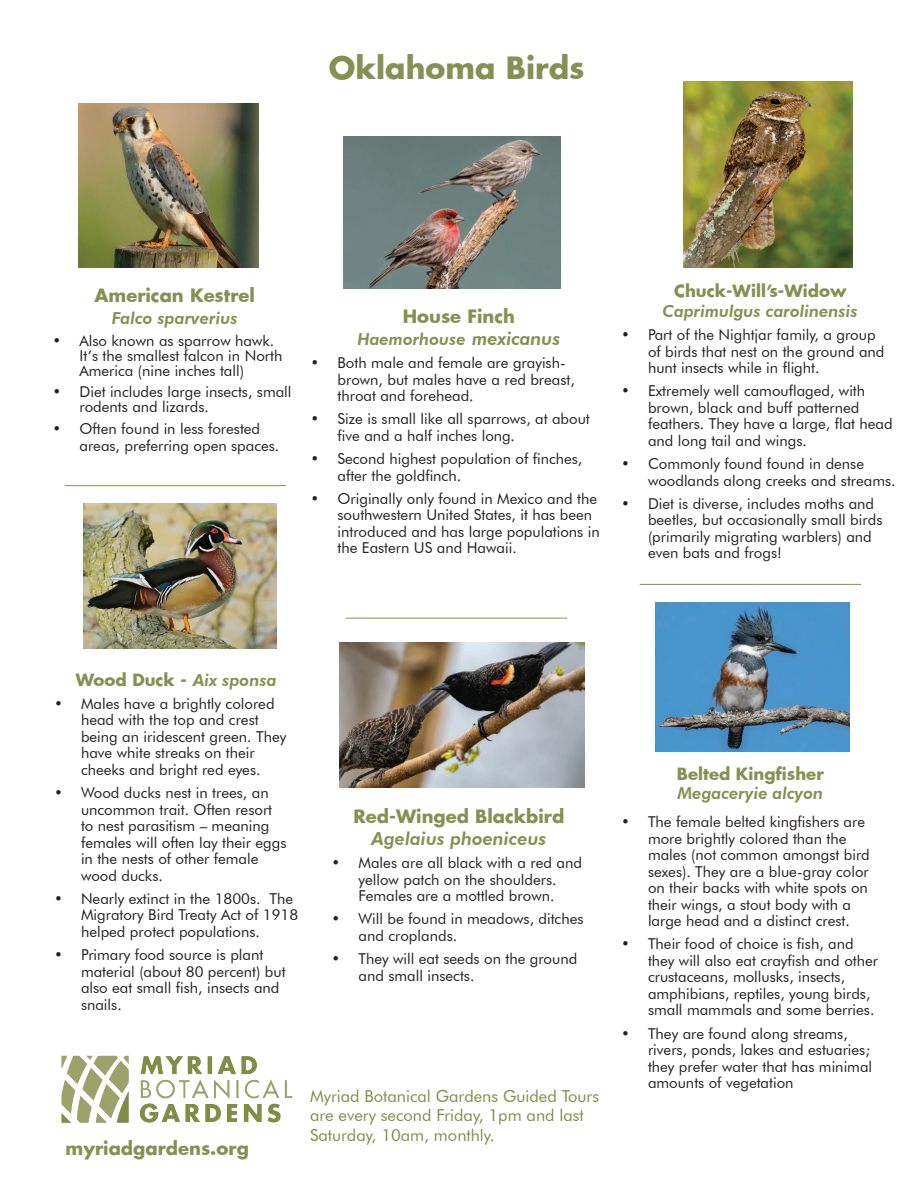
<style>
.page{position:relative;width:918px;height:1188px;background:#fff}
.page>*{position:absolute;margin:0;border:0;box-sizing:border-box;transform-origin:0 0}
.t1{font:700 30px "Futura";color:#859153}
.t2{font:700 18px "Futura";color:#859153}
.t3{font:italic 800 18px "Futura BT";color:#859153}
.t4{font:16.5px/19.8px "Futura BT";color:#808d47}
.t5{font:italic 800 16.5px "Futura BT";color:#859153}
.t6{font:700 16.5px "Futura";color:#859153}
.t7{font:15px/16.5px "Futura BT";color:#231f20}
.s1{font-size:18px}
.s2{font-family:"Futura BT";font-weight:800;font-style:italic}
</style>
<div class="page">
<img style="left:61px;top:1055px;width:232px;height:68px">
<img style="left:683px;top:81px;width:169px;height:186px">
<img style="left:79px;top:103px;width:179px;height:164px">
<img style="left:344px;top:136px;width:217px;height:152px">
<img style="left:340px;top:643px;width:244px;height:145px">
<img style="left:84px;top:503px;width:193px;height:146px">
<hr style="left:65px;top:485px;width:221px;height:1px;background:#859153">
<hr style="left:346px;top:618px;width:221px;height:1px;background:#859153">
<img style="left:656px;top:603px;width:194px;height:148px">
<hr style="left:640px;top:584px;width:221px;height:1px;background:#859153">
<h1 class="t1" style="left:329px;top:47px;width:257px">Oklahoma Birds</h1>
<p class="t2" style="left:95px;top:283px;width:162px">American Kestrel</p>
<p class="t5" style="left:112px;top:308px;width:128px">Falco sparverius</p>
<p class="t7" style="left:80px;top:333px;width:204px;line-height:15px;text-indent:-27px">• Also known as sparrow hawk.<br>It’s the smallest falcon in North<br>America (nine inches tall)</p>
<p class="t7" style="left:80px;top:385px;width:214px;line-height:15px;text-indent:-27px">• Diet includes large insects, small rodents and lizards.</p>
<p class="t7" style="left:80px;top:421px;width:201px;text-indent:-27px">• Often found in less forested areas, preferring open spaces.</p>
<p class="t2" style="left:403px;top:304px;width:114px">House Finch</p>
<p class="t5" style="left:357px;top:329px;width:205px">Haemorhouse <span class="s1">mexicanus</span></p>
<p class="t7" style="left:338px;top:355px;width:239px;text-indent:-27px">• Both male and female are grayish&shy;brown, but males have a red breast, throat and forehead.</p>
<p class="t7" style="left:338px;top:411px;width:254px;text-indent:-27px">• Size is small like all sparrows, at about five and a half inches long.</p>
<p class="t7" style="left:338px;top:451px;width:246px;text-indent:-27px">• Second highest population of finches, after the goldfinch.</p>
<p class="t7" style="left:338px;top:490px;width:264px;text-indent:-27px">• Originally only found in Mexico and the southwestern United States, it has been introduced and has large populations in the Eastern US and Hawaii.</p>
<p class="t6" style="left:674px;top:279px;width:174px">Chuck-Will’s-Widow</p>
<p class="t5" style="left:663px;top:301px;width:197px">Caprimulgus carolinensis</p>
<p class="t7" style="left:648px;top:326px;width:238px;text-indent:-27px">• Part of the Nightjar family, a group of birds that nest on the ground and hunt insects while in flight.</p>
<p class="t7" style="left:648px;top:383px;width:246px;text-indent:-27px">• Extremely well camouflaged, with brown, black and buff patterned feathers. They have a large, flat head and long tail and wings.</p>
<p class="t7" style="left:648px;top:455px;width:249px;text-indent:-27px">• Commonly found found in dense woodlands along creeks and streams.</p>
<p class="t7" style="left:648px;top:495px;width:236px;text-indent:-27px">• Diet is diverse, includes moths and beetles, but occasionally small birds (primarily migrating warblers) and even bats and frogs!</p>
<p class="t6" style="left:76px;top:668px;width:202px">Wood Duck - <span class="s2">Aix sponsa</span></p>
<p class="t7" style="left:81px;top:695px;width:207px;text-indent:-27px">• Males have a brightly colored head with the top and crest being an iridescent green. They have white streaks on their cheeks and bright red eyes.</p>
<p class="t7" style="left:81px;top:784px;width:207px;text-indent:-27px">• Wood ducks nest in trees, an uncommon trait. Often resort to nest parasitism – meaning females will often lay their eggs in the nests of other female wood ducks.</p>
<p class="t7" style="left:81px;top:890px;width:219px;text-indent:-27px">• Nearly extinct in the 1800s. The<br>Migratory Bird Treaty Act of 1918 helped protect populations.</p>
<p class="t7" style="left:81px;top:946px;width:206px;text-indent:-27px">• Primary food source is plant material (about 80 percent) but also eat small fish, insects and snails.</p>
<p class="t2" style="left:354px;top:804px;width:212px">Red-Winged Blackbird</p>
<p class="t3" style="left:371px;top:828px;width:177px">Agelaius phoeniceus</p>
<p class="t7" style="left:332px;top:854px;width:252px;text-align:center">• Males are all black with a red and yellow patch on the shoulders.<br>Females are a mottled brown.</p>
<p class="t7" style="left:359px;top:911px;width:226px;text-indent:-27px">• Will be found in meadows, ditches and croplands.</p>
<p class="t7" style="left:359px;top:950px;width:220px;text-indent:-27px">• They will eat seeds on the ground and small insects.</p>
<p class="t2" style="left:66px;top:1136px;width:185px">myriadgardens.org</p>
<p class="t4" style="left:310px;top:1086px;width:291px">Myriad Botanical Gardens Guided Tours are every second Friday, 1pm and last<br>Saturday, 10am, monthly.</p>
<p class="t6" style="left:677px;top:762px;width:148px">Belted Kingfisher</p>
<p class="t5" style="left:677px;top:783px;width:147px">Megaceryie alcyon</p>
<p class="t7" style="left:648px;top:813px;width:223px;text-indent:-27px">• The female belted kingfishers are more brightly colored than the males (not common amongst bird sexes). They are a blue-gray color on their backs with white spots on their wings, a stout body with a large head and a distinct crest.</p>
<p class="t7" style="left:648px;top:936px;width:232px;text-indent:-27px">• Their food of choice is fish, and they will also eat crayfish and other crustaceans, mollusks, insects, amphibians, reptiles, young birds, small mammals and some berries.</p>
<p class="t7" style="left:648px;top:1025px;width:226px;text-indent:-27px">• They are found along streams, rivers, ponds, lakes and estuaries; they prefer water that has minimal amounts of vegetation</p>
</div>
